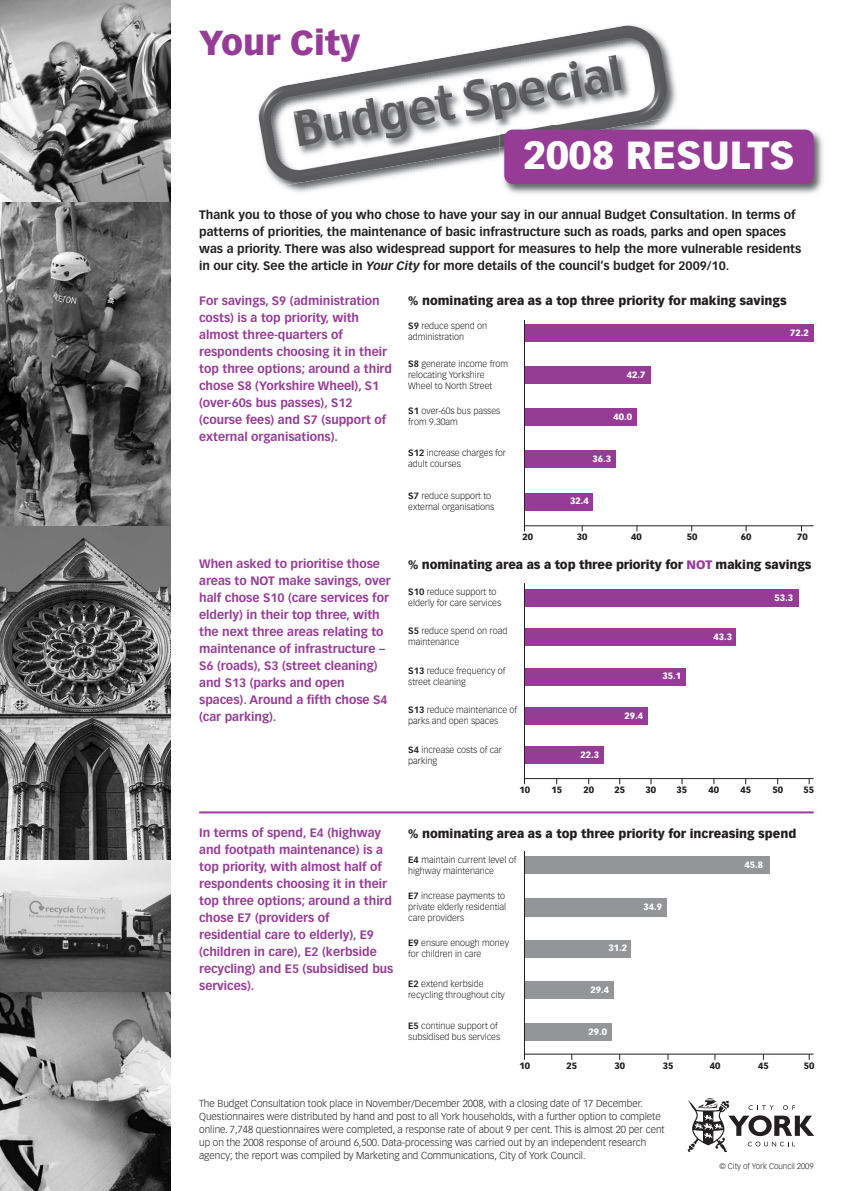
<style>
.page{position:relative;width:842px;height:1191px;background:#fff}
.page>*{position:absolute;margin:0;border:0;box-sizing:border-box;transform-origin:0 0}
.t1{font:900 38.5px "Vectora LH";color:#fff}
.t2{font:900 34px "Vectora LH";color:#973c96}
.t3{font:700 12px/17px "Vectora LH";color:#973c96}
.t4{font:700 12px/17px "Vectora LH";color:#231f20}
.t5{font:900 12px "Vectora LH";color:#231f20}
.t6{font:300 10px/13px "Vectora LH";color:#231f20}
.t7{font:300 9px/11px "Vectora LH";color:#231f20}
.t8{font:900 9px "Vectora LH";color:#fff}
.t9{font:900 9px "Vectora LH";color:#231f20}
.t10{font:300 8px "Vectora LH";color:#231f20}
.s1{font-style:italic}
.s2{font-weight:700}
.s3{color:#973c96}
</style>
<div class="page">
<img style="left:0;top:0;width:170px;height:203px">
<svg style="left:0;top:203px;width:170px;height:323px"></svg>
<svg style="left:0;top:860px;width:170px;height:132px"></svg>
<svg style="left:0;top:992px;width:170px;height:199px"></svg>
<svg style="left:0;top:526px;width:170px;height:334px"></svg>
<img style="left:258px;top:25px;width:419px;height:163px">
<img style="left:500px;top:143px;width:323px;height:51px">
<img style="left:700px;top:129px;width:123px;height:14px">
<img style="left:500px;top:125px;width:200px;height:53px">
<img style="left:500px;top:125px;width:127px;height:22px">
<div style="left:504px;top:130px;width:310px;height:54px;background:#973c96;border-radius:9px"></div>
<svg style="left:688px;top:1098px;width:126px;height:54px"></svg>
<div style="left:524px;top:324px;width:290px;height:18px;background:#973c96"></div>
<div style="left:524px;top:366px;width:127px;height:18px;background:#973c96"></div>
<div style="left:524px;top:408px;width:113px;height:18px;background:#973c96"></div>
<div style="left:524px;top:450px;width:92px;height:18px;background:#973c96"></div>
<div style="left:524px;top:492px;width:69px;height:18px;background:#973c96"></div>
<hr style="left:524px;top:320px;width:1px;height:211px;background:#231f20">
<hr style="left:524px;top:525px;width:290px;height:1px;background:#231f20">
<div style="left:524px;top:589px;width:275px;height:18px;background:#973c96"></div>
<div style="left:524px;top:628px;width:212px;height:18px;background:#973c96"></div>
<div style="left:524px;top:667px;width:162px;height:18px;background:#973c96"></div>
<div style="left:524px;top:707px;width:124px;height:18px;background:#973c96"></div>
<div style="left:524px;top:746px;width:80px;height:18px;background:#973c96"></div>
<hr style="left:524px;top:583px;width:1px;height:201px;background:#231f20">
<hr style="left:524px;top:778px;width:290px;height:1px;background:#231f20">
<div style="left:524px;top:856px;width:246px;height:18px;background:#939598"></div>
<div style="left:524px;top:898px;width:143px;height:18px;background:#939598"></div>
<div style="left:524px;top:939px;width:107px;height:18px;background:#939598"></div>
<div style="left:524px;top:981px;width:90px;height:18px;background:#939598"></div>
<div style="left:524px;top:1022px;width:87px;height:18px;background:#939598"></div>
<hr style="left:524px;top:851px;width:1px;height:208px;background:#231f20">
<hr style="left:524px;top:1053px;width:290px;height:1px;background:#231f20">
<hr style="left:199px;top:811px;width:615px;height:2px;background:#973c96">
<h2 class="t2" style="left:199px;top:27px;width:163px">Your City</h2>
<h1 class="t1" style="left:523px;top:138px;width:273px">2008 RESULTS</h1>
<p class="t4" style="left:199px;top:207px;width:604px">Thank you to those of you who chose to have your say in our annual Budget Consultation. In terms of patterns of priorities, the maintenance of basic infrastructure such as roads, parks and open spaces was a priority. There was also widespread support for measures to help the more vulnerable residents in our city. See the article in <span class="s1">Your City</span> for more details of the council’s budget for 2009/10.</p>
<p class="t3" style="left:199px;top:293px;width:194px">For savings, S9 (administration costs) is a top priority, with almost three-quarters of respondents choosing it in their top three options; around a third chose S8 (Yorkshire Wheel), S1 (over-60s bus passes), S12 (course fees) and S7 (support of external organisations).</p>
<p class="t5" style="left:408px;top:295px;width:380px">% nominating area as a top three priority for making savings</p>
<p class="t7" style="left:408px;top:321px;width:80px"><span class="s2">S9</span> reduce spend on administration</p>
<p class="t7" style="left:408px;top:359px;width:101px"><span class="s2">S8</span> generate income from relocating Yorkshire<br>Wheel to North Street</p>
<p class="t8" style="left:790px;top:328px;width:20px">72.2</p>
<p class="t8" style="left:627px;top:370px;width:20px">42.7</p>
<p class="t7" style="left:408px;top:406px;width:94px"><span class="s2">S1</span> over-60s bus passes from 9.30am</p>
<p class="t8" style="left:614px;top:412px;width:20px">40.0</p>
<p class="t3" style="left:199px;top:556px;width:193px">When asked to prioritise those areas to NOT make savings, over half chose S10 (care services for elderly) in their top three, with the next three areas relating to maintenance of infrastructure –<br>S6 (roads), S3 (street cleaning) and S13 (parks and open spaces). Around a fifth chose S4 (car parking).</p>
<p class="t7" style="left:408px;top:448px;width:99px"><span class="s2">S12</span> increase charges for adult courses</p>
<p class="t7" style="left:408px;top:490px;width:88px"><span class="s2">S7</span> reduce support to external organisations</p>
<p class="t8" style="left:592px;top:455px;width:20px">36.3</p>
<p class="t8" style="left:570px;top:497px;width:20px">32.4</p>
<p class="t9" style="left:523px;top:533px;width:12px">20</p>
<p class="t9" style="left:577px;top:533px;width:12px">30</p>
<p class="t9" style="left:631px;top:533px;width:12px">40</p>
<p class="t9" style="left:687px;top:533px;width:12px">50</p>
<p class="t9" style="left:741px;top:533px;width:12px">60</p>
<p class="t9" style="left:797px;top:533px;width:12px">70</p>
<p class="t5" style="left:408px;top:559px;width:405px">% nominating area as a top three priority for <span class="s3">NOT</span> making savings</p>
<p class="t7" style="left:408px;top:586px;width:94px"><span class="s2">S10</span> reduce support to elderly for care services</p>
<p class="t7" style="left:408px;top:625px;width:101px"><span class="s2">S5</span> reduce spend on road maintenance</p>
<p class="t7" style="left:408px;top:665px;width:99px"><span class="s2">S13</span> reduce frequency of street cleaning</p>
<p class="t7" style="left:408px;top:705px;width:110px"><span class="s2">S13</span> reduce maintenance of parks and open spaces</p>
<p class="t7" style="left:408px;top:744px;width:95px"><span class="s2">S4</span> increase costs of car parking</p>
<p class="t8" style="left:580px;top:751px;width:20px">22.3</p>
<p class="t8" style="left:624px;top:711px;width:20px">29.4</p>
<p class="t8" style="left:662px;top:672px;width:20px">35.1</p>
<p class="t8" style="left:713px;top:632px;width:20px">43.3</p>
<p class="t8" style="left:774px;top:593px;width:20px">53.3</p>
<p class="t9" style="left:519px;top:786px;width:12px">10</p>
<p class="t9" style="left:551px;top:786px;width:12px">15</p>
<p class="t9" style="left:583px;top:786px;width:12px">20</p>
<p class="t9" style="left:614px;top:786px;width:12px">25</p>
<p class="t9" style="left:645px;top:786px;width:12px">30</p>
<p class="t9" style="left:676px;top:786px;width:12px">35</p>
<p class="t9" style="left:708px;top:786px;width:12px">40</p>
<p class="t9" style="left:740px;top:786px;width:12px">45</p>
<p class="t9" style="left:772px;top:786px;width:12px">50</p>
<p class="t9" style="left:803px;top:786px;width:12px">55</p>
<p class="t3" style="left:199px;top:825px;width:196px">In terms of spend, E4 (highway and footpath maintenance) is a top priority, with almost half of respondents choosing it in their top three options; around a third chose E7 (providers of residential care to elderly), E9 (children in care), E2 (kerbside recycling) and E5 (subsidised bus services).</p>
<p class="t5" style="left:408px;top:828px;width:390px">% nominating area as a top three priority for increasing spend</p>
<p class="t7" style="left:408px;top:854px;width:110px"><span class="s2">E4</span> maintain current level of highway maintenance</p>
<p class="t7" style="left:408px;top:890px;width:99px;text-align:justify"><span class="s2">E7</span> increase payments to private elderly residential care providers</p>
<p class="t8" style="left:744px;top:860px;width:20px">45.8</p>
<p class="t8" style="left:643px;top:902px;width:20px">34.9</p>
<p class="t7" style="left:408px;top:938px;width:102px"><span class="s2">E9</span> ensure enough money for children in care</p>
<p class="t8" style="left:608px;top:944px;width:20px">31.2</p>
<p class="t8" style="left:590px;top:985px;width:20px">29.4</p>
<p class="t8" style="left:588px;top:1027px;width:20px">29.0</p>
<p class="t7" style="left:408px;top:978px;width:98px"><span class="s2">E2</span> extend kerbside recycling throughout city</p>
<p class="t7" style="left:408px;top:1021px;width:94px"><span class="s2">E5</span> continue support of subsidised bus services</p>
<p class="t9" style="left:519px;top:1061px;width:12px">10</p>
<p class="t9" style="left:566px;top:1061px;width:12px">25</p>
<p class="t9" style="left:614px;top:1061px;width:12px">30</p>
<p class="t9" style="left:663px;top:1061px;width:12px">35</p>
<p class="t9" style="left:710px;top:1061px;width:12px">40</p>
<p class="t9" style="left:758px;top:1061px;width:12px">45</p>
<p class="t9" style="left:804px;top:1061px;width:12px">50</p>
<p class="t6" style="left:199px;top:1097px;width:467px">The Budget Consultation took place in November/December 2008, with a closing date of 17 December.<br>Questionnaires were distributed by hand and post to all York households, with a further option to complete online. 7,748 questionnaires were completed, a response rate of about 9 per cent. This is almost 20 per cent up on the 2008 response of around 6,500. Data-processing was carried out by an independent research agency; the report was compiled by Marketing and Communications, City of York Council.</p>
<p class="t10" style="left:719px;top:1162px;width:96px">© City of York Council 2009</p>
</div>
